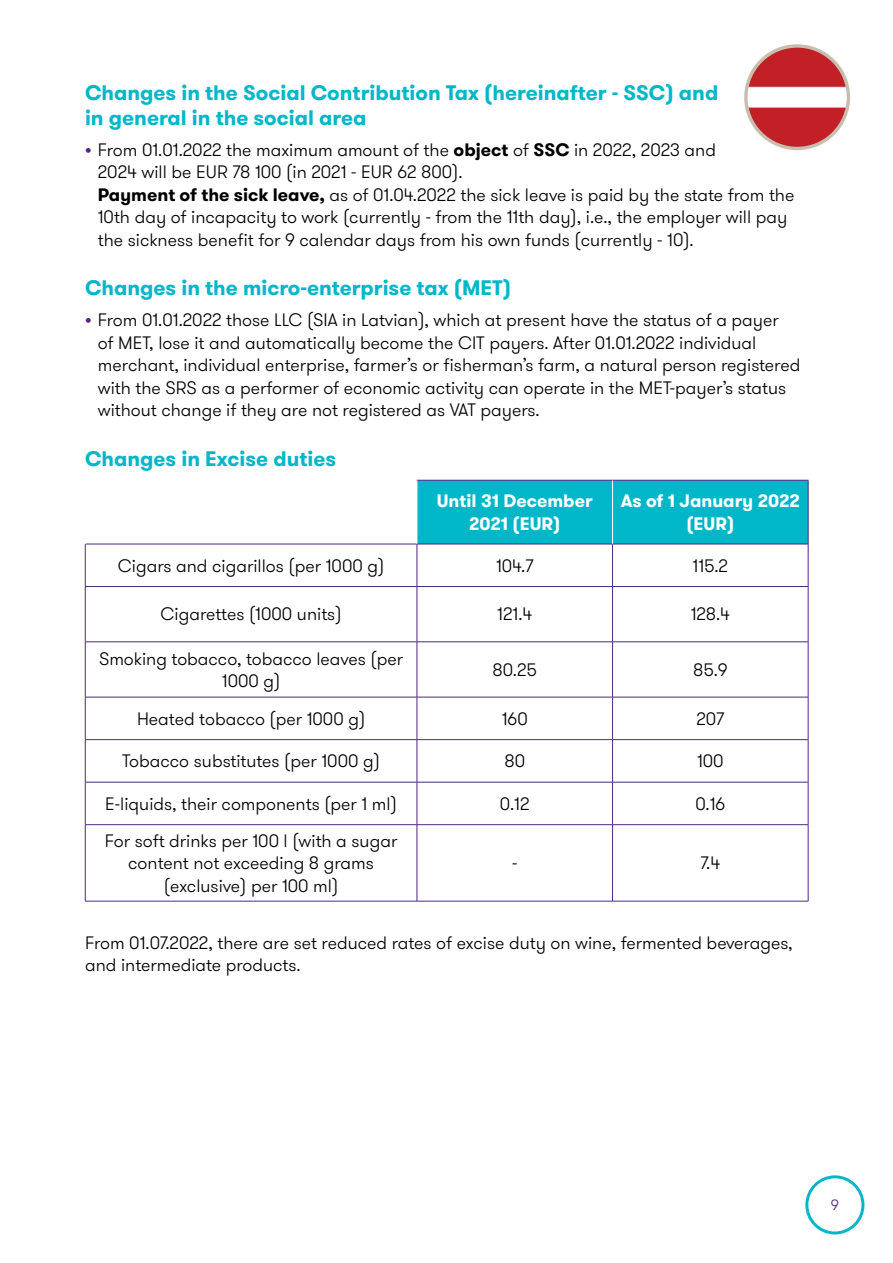
<style>
.page{position:relative;width:893px;height:1263px;background:#fff}
.page>*{position:absolute;margin:0;border:0;box-sizing:border-box;transform-origin:0 0}
.t1{font:700 21px/25.2px "GT Walsheim Pro";color:#00b7c9}
.t2{font:300 18px/22.5px "GT Walsheim Pro";color:#000}
.t3{font:700 18px/22.5px "GT Walsheim Pro";color:#fff;text-align:center}
.t4{font:300 15px "GT Walsheim Pro";color:#4f2683}
.s1{font-weight:700;color:#4f2683}
.s2{font-weight:700}
</style>
<div class="page">
<svg style="left:744px;top:44px;width:106px;height:106px"></svg>
<div style="left:805px;top:1175px;width:59px;height:59px;border:3px solid #00b7c9;border-radius:50%"></div>
<div style="left:418px;top:481px;width:390px;height:63px;background:#00b7c9"></div>
<hr style="left:417px;top:480px;width:195px;height:1px;background:#4f2683">
<hr style="left:612px;top:480px;width:196px;height:1px;background:#4f2683">
<hr style="left:808px;top:480px;width:1px;height:64px;background:#4f2683">
<hr style="left:85px;top:544px;width:332px;height:1px;background:#4f2683">
<hr style="left:85px;top:544px;width:1px;height:42px;background:#4f2683">
<hr style="left:417px;top:544px;width:195px;height:1px;background:#4f2683">
<hr style="left:417px;top:544px;width:1px;height:42px;background:#4f2683">
<hr style="left:612px;top:544px;width:196px;height:1px;background:#4f2683">
<hr style="left:612px;top:544px;width:1px;height:42px;background:#4f2683">
<hr style="left:808px;top:544px;width:1px;height:42px;background:#4f2683">
<hr style="left:85px;top:586px;width:332px;height:1px;background:#4f2683">
<hr style="left:85px;top:587px;width:1px;height:55px;background:#4f2683">
<hr style="left:417px;top:586px;width:195px;height:1px;background:#4f2683">
<hr style="left:417px;top:587px;width:1px;height:55px;background:#4f2683">
<hr style="left:612px;top:586px;width:196px;height:1px;background:#4f2683">
<hr style="left:612px;top:587px;width:1px;height:55px;background:#4f2683">
<hr style="left:808px;top:587px;width:1px;height:55px;background:#4f2683">
<hr style="left:85px;top:641px;width:332px;height:1px;background:#4f2683">
<hr style="left:85px;top:642px;width:1px;height:55px;background:#4f2683">
<hr style="left:417px;top:641px;width:195px;height:1px;background:#4f2683">
<hr style="left:417px;top:642px;width:1px;height:55px;background:#4f2683">
<hr style="left:612px;top:641px;width:196px;height:1px;background:#4f2683">
<hr style="left:612px;top:642px;width:1px;height:55px;background:#4f2683">
<hr style="left:808px;top:642px;width:1px;height:55px;background:#4f2683">
<hr style="left:85px;top:697px;width:332px;height:1px;background:#4f2683">
<hr style="left:85px;top:697px;width:1px;height:42px;background:#4f2683">
<hr style="left:417px;top:697px;width:195px;height:1px;background:#4f2683">
<hr style="left:417px;top:697px;width:1px;height:42px;background:#4f2683">
<hr style="left:612px;top:697px;width:196px;height:1px;background:#4f2683">
<hr style="left:612px;top:697px;width:1px;height:42px;background:#4f2683">
<hr style="left:808px;top:697px;width:1px;height:42px;background:#4f2683">
<hr style="left:85px;top:739px;width:332px;height:1px;background:#4f2683">
<hr style="left:85px;top:740px;width:1px;height:42px;background:#4f2683">
<hr style="left:417px;top:739px;width:195px;height:1px;background:#4f2683">
<hr style="left:417px;top:740px;width:1px;height:42px;background:#4f2683">
<hr style="left:612px;top:739px;width:196px;height:1px;background:#4f2683">
<hr style="left:612px;top:740px;width:1px;height:42px;background:#4f2683">
<hr style="left:808px;top:740px;width:1px;height:42px;background:#4f2683">
<hr style="left:85px;top:782px;width:332px;height:1px;background:#4f2683">
<hr style="left:85px;top:782px;width:1px;height:42px;background:#4f2683">
<hr style="left:417px;top:782px;width:195px;height:1px;background:#4f2683">
<hr style="left:417px;top:782px;width:1px;height:42px;background:#4f2683">
<hr style="left:612px;top:782px;width:196px;height:1px;background:#4f2683">
<hr style="left:612px;top:782px;width:1px;height:42px;background:#4f2683">
<hr style="left:808px;top:782px;width:1px;height:42px;background:#4f2683">
<hr style="left:85px;top:824px;width:332px;height:1px;background:#4f2683">
<hr style="left:85px;top:825px;width:1px;height:76px;background:#4f2683">
<hr style="left:417px;top:824px;width:195px;height:1px;background:#4f2683">
<hr style="left:417px;top:825px;width:1px;height:76px;background:#4f2683">
<hr style="left:612px;top:824px;width:196px;height:1px;background:#4f2683">
<hr style="left:612px;top:825px;width:1px;height:76px;background:#4f2683">
<hr style="left:808px;top:825px;width:1px;height:76px;background:#4f2683">
<hr style="left:85px;top:901px;width:332px;height:1px;background:#4f2683">
<hr style="left:417px;top:901px;width:195px;height:1px;background:#4f2683">
<hr style="left:612px;top:901px;width:196px;height:1px;background:#4f2683">
<hr style="left:612px;top:480px;width:1px;height:64px;background:#fff">
<hr style="left:417px;top:480px;width:1px;height:64px;background:#fff">
<p class="t1" style="left:85px;top:80px;width:635px">Changes in the Social Contribution Tax (hereinafter - SSC) and in general in the social area</p>
<p class="t2" style="left:98px;top:139px;width:698px;text-indent:-13px"><span class="s1">•</span> From 01.01.2022 the maximum amount of the <span class="s2">object</span> of <span class="s2">SSC</span> in 2022, 2023 and<br>2024 will be EUR 78 100 (in 2021 - EUR 62 800).<br><span class="s2">Payment of the sick leave,</span> as of 01.04.2022 the sick leave is paid by the state from the 10th day of incapacity to work (currently - from the 11th day), i.e., the employer will pay the sickness benefit for 9 calendar days from his own funds (currently - 10).</p>
<p class="t1" style="left:85px;top:275px;width:428px">Changes in the micro-enterprise tax (MET)</p>
<p class="t2" style="left:98px;top:309px;width:704px;text-indent:-13px"><span class="s1">•</span> From 01.01.2022 those LLC (SIA in Latvian), which at present have the status of a payer<br>of MET, lose it and automatically become the CIT payers. After 01.01.2022 individual merchant, individual enterprise, farmer’s or fisherman’s farm, a natural person registered with the SRS as a performer of economic activity can operate in the MET-payer’s status without change if they are not registered as VAT payers.</p>
<p class="t1" style="left:85px;top:446px;width:253px">Changes in Excise duties</p>
<p class="t3" style="left:437px;top:490px;width:157px">Until 31 December<br>2021 (EUR)</p>
<p class="t3" style="left:621px;top:490px;width:181px">As of 1 January 2022 (EUR)</p>
<p class="t2" style="left:118px;top:554px;width:268px">Cigars and cigarillos (per 1000 g)</p>
<p class="t2" style="left:496px;top:554px;width:39px">104.7</p>
<p class="t2" style="left:693px;top:554px;width:37px">115.2</p>
<p class="t2" style="left:161px;top:603px;width:182px">Cigarettes (1000 units)</p>
<p class="t2" style="left:497px;top:603px;width:37px">121.4</p>
<p class="t2" style="left:691px;top:603px;width:41px">128.4</p>
<p class="t2" style="left:99px;top:647px;width:306px;text-align:center">Smoking tobacco, tobacco leaves (per<br>1000 g)</p>
<p class="t2" style="left:492px;top:659px;width:46px">80.25</p>
<p class="t2" style="left:693px;top:659px;width:36px">85.9</p>
<p class="t2" style="left:137px;top:708px;width:230px">Heated tobacco (per 1000 g)</p>
<p class="t2" style="left:502px;top:708px;width:28px">160</p>
<p class="t2" style="left:696px;top:708px;width:29px">207</p>
<p class="t2" style="left:122px;top:750px;width:259px">Tobacco substitutes (per 1000 g)</p>
<p class="t2" style="left:504px;top:750px;width:22px">80</p>
<p class="t2" style="left:697px;top:750px;width:28px">100</p>
<p class="t2" style="left:105px;top:793px;width:293px">E-liquids, their components (per 1 ml)</p>
<p class="t2" style="left:500px;top:793px;width:31px">0.12</p>
<p class="t2" style="left:695px;top:793px;width:32px">0.16</p>
<p class="t2" style="left:105px;top:830px;width:294px;text-align:center">For soft drinks per 100 l (with a sugar content not exceeding 8 grams (exclusive) per 100 ml)</p>
<p class="t2" style="left:512px;top:852px;width:7px">-</p>
<p class="t2" style="left:701px;top:852px;width:21px">7.4</p>
<p class="t2" style="left:85px;top:932px;width:709px">From 01.07.2022, there are set reduced rates of excise duty on wine, fermented beverages, and intermediate products.</p>
<p class="t4" style="left:831px;top:1195px;width:10px">9</p>
</div>
